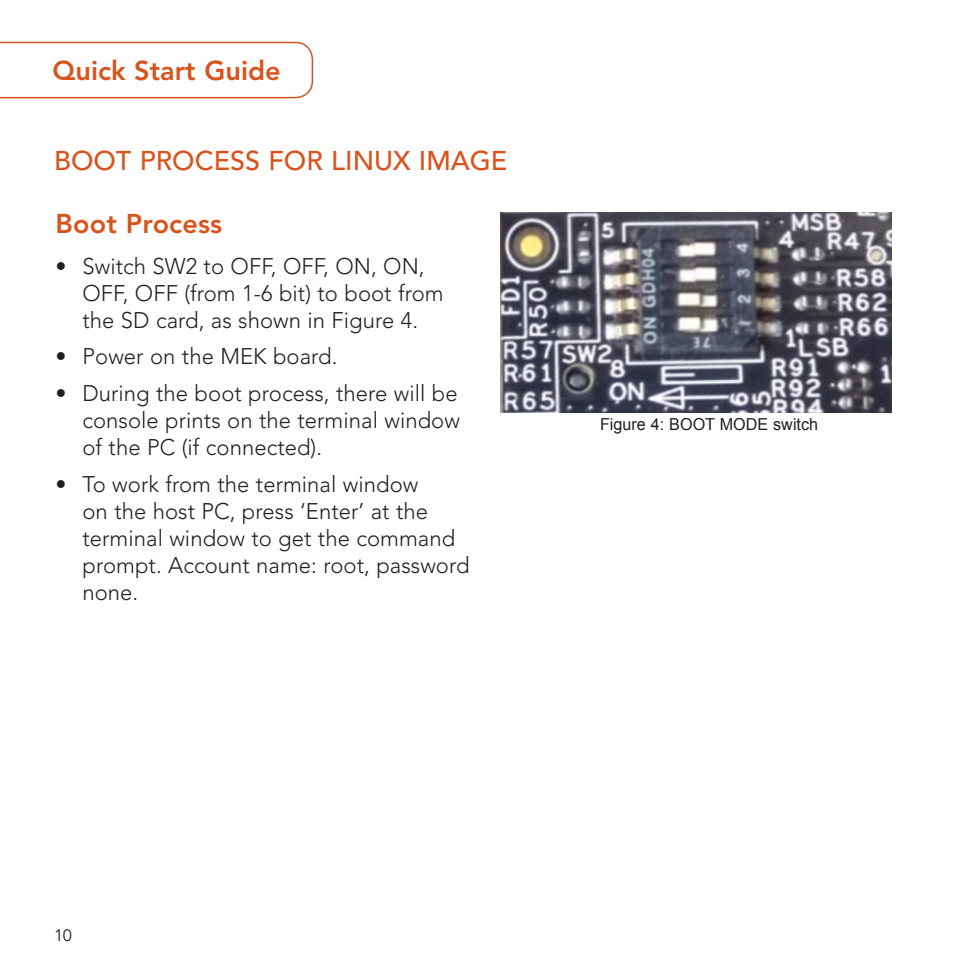
<style>
.page{position:relative;width:972px;height:972px;background:#fff}
.page>*{position:absolute;margin:0;border:0;box-sizing:border-box;transform-origin:0 0}
.t1{font:800 27px "Avenir LT Std";color:#d9531c}
.t2{font:500 27px "Avenir LT Std";color:#d9531c}
.t3{font:300 22.5px/27px "Avenir LT Std";letter-spacing:.005em;color:#231f20}
.t4{font:16.5px "Arial";color:#231f20}
.t5{font:16.5px "Avenir LT Std";color:#231f20}
</style>
<div class="page">
<svg style="left:0;top:41px;width:314px;height:58px"></svg>
<img style="left:500px;top:213px;width:392px;height:199px">
<p class="t1" style="left:53px;top:54px;width:230px">Quick Start Guide</p>
<p class="t2" style="left:54px;top:145px;width:455px">BOOT PROCESS FOR LINUX IMAGE</p>
<p class="t1" style="left:56px;top:208px;width:168px">Boot Process</p>
<p class="t3" style="left:82px;top:252px;width:363px;text-indent:-27px">• Switch SW2 to OFF, OFF, ON, ON,<br>OFF, OFF (from 1-6 bit) to boot from the SD card, as shown in Figure 4.</p>
<p class="t3" style="left:56px;top:343px;width:284px">• Power on the MEK board.</p>
<p class="t3" style="left:82px;top:380px;width:379px;text-align:justify;text-indent:-27px">• During the boot process, there will be console prints on the terminal window of the PC (if connected).</p>
<p class="t3" style="left:82px;top:470px;width:389px;text-indent:-27px">• To work from the terminal window<br>on the host PC, press ‘Enter’ at the terminal window to get the command prompt. Account name: root, password none.</p>
<p class="t4" style="left:600px;top:414px;width:220px">Figure 4: BOOT MODE switch</p>
<p class="t5" style="left:54px;top:926px;width:20px">10</p>
</div>
